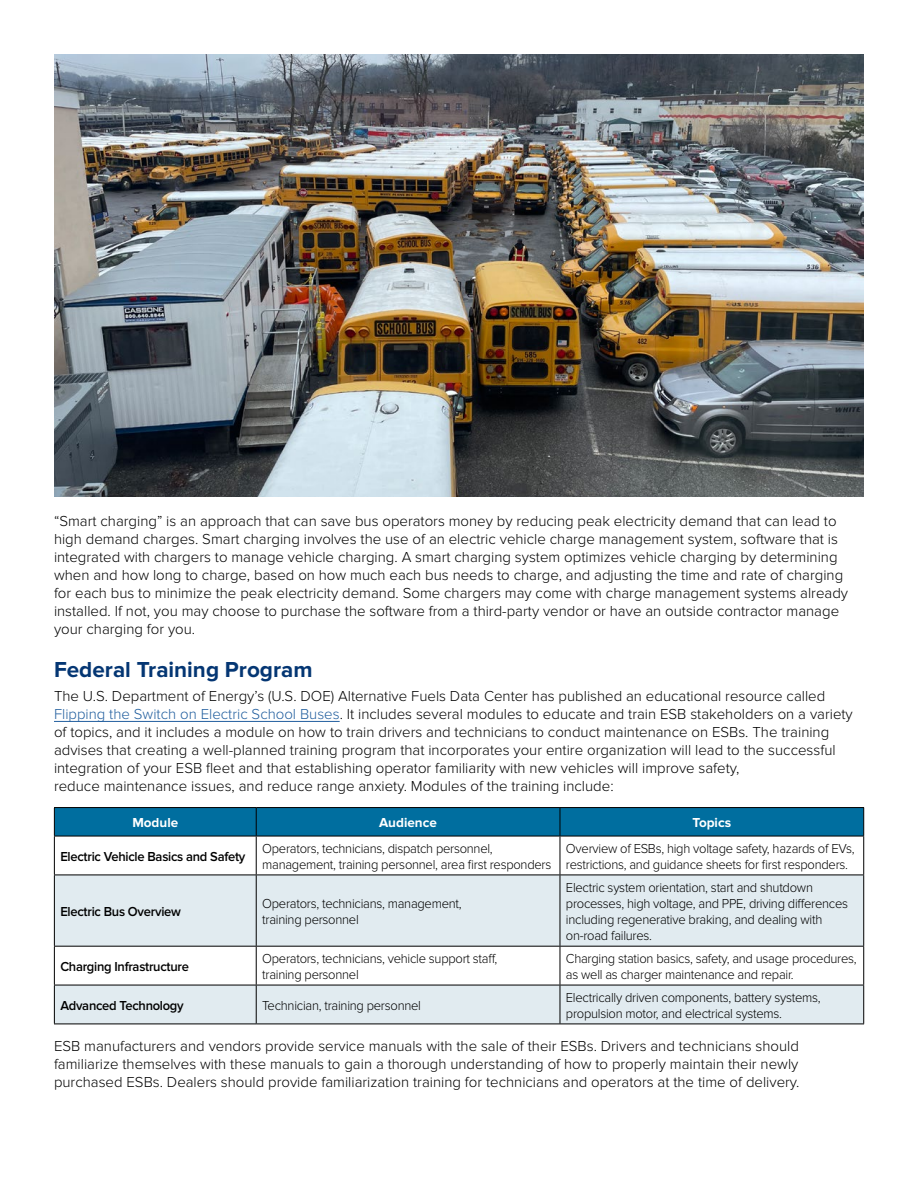
<style>
.page{position:relative;width:918px;height:1188px;background:#fff}
.page>*{position:absolute;margin:0;border:0;box-sizing:border-box;transform-origin:0 0}
.Sub_1_-_Match_Header_Bar_Color{font:700 22.5px "Proxima Nova";color:#043673}
.Body{font:300 15px/18px "Proxima Nova";color:#000}
.H1_new{font:300 13.5px/16.2px "Proxima Nova";letter-spacing:-.02em;color:#000;scale:.96 1}
.H1_new-2{font:600 13.5px "Proxima Nova";letter-spacing:-.02em;color:#000;scale:.96 1}
.H1_new-3{font:700 13.5px "Proxima Nova";color:#fff}
.s1{color:#215e9e}
</style>
<div class="page">
<hr style="left:54px;top:721px;width:286px;height:1px;background:#215e9e">
<svg style="left:55px;top:837px;width:808px;height:38px"></svg>
<svg style="left:55px;top:876px;width:808px;height:148px;fill:#e1ebf0"></svg>
<hr style="left:54px;top:807px;width:202px;height:1px;background:#000">
<hr style="left:256px;top:807px;width:304px;height:1px;background:#000">
<hr style="left:560px;top:807px;width:304px;height:1px;background:#000">
<svg style="left:54px;top:808px;width:810px;height:28px;background:#006b9a"></svg>
<hr style="left:54px;top:836px;width:202px;height:1px;background:#000">
<hr style="left:54px;top:836px;width:1px;height:39px;background:#000">
<hr style="left:256px;top:836px;width:304px;height:1px;background:#000">
<hr style="left:256px;top:836px;width:1px;height:39px;background:#000">
<hr style="left:560px;top:836px;width:304px;height:1px;background:#000">
<hr style="left:560px;top:836px;width:1px;height:39px;background:#000">
<hr style="left:863px;top:836px;width:1px;height:39px;background:#000">
<hr style="left:54px;top:875px;width:202px;height:1px;background:#000">
<hr style="left:54px;top:875px;width:1px;height:71px;background:#000">
<hr style="left:256px;top:875px;width:304px;height:1px;background:#000">
<hr style="left:256px;top:875px;width:1px;height:71px;background:#000">
<hr style="left:560px;top:875px;width:304px;height:1px;background:#000">
<hr style="left:560px;top:875px;width:1px;height:71px;background:#000">
<hr style="left:863px;top:875px;width:1px;height:71px;background:#000">
<hr style="left:54px;top:946px;width:202px;height:1px;background:#000">
<hr style="left:54px;top:947px;width:1px;height:38px;background:#000">
<hr style="left:256px;top:946px;width:304px;height:1px;background:#000">
<hr style="left:256px;top:947px;width:1px;height:38px;background:#000">
<hr style="left:560px;top:946px;width:304px;height:1px;background:#000">
<hr style="left:560px;top:947px;width:1px;height:38px;background:#000">
<hr style="left:863px;top:947px;width:1px;height:38px;background:#000">
<hr style="left:54px;top:985px;width:202px;height:1px;background:#000">
<hr style="left:54px;top:985px;width:1px;height:39px;background:#000">
<hr style="left:256px;top:985px;width:304px;height:1px;background:#000">
<hr style="left:256px;top:985px;width:1px;height:39px;background:#000">
<hr style="left:560px;top:985px;width:304px;height:1px;background:#000">
<hr style="left:560px;top:985px;width:1px;height:39px;background:#000">
<hr style="left:863px;top:985px;width:1px;height:39px;background:#000">
<hr style="left:54px;top:1024px;width:202px;height:1px;background:#000">
<hr style="left:256px;top:1024px;width:304px;height:1px;background:#000">
<hr style="left:560px;top:1024px;width:304px;height:1px;background:#000">
<img style="left:54px;top:54px;width:810px;height:443px">
<p class="Body" style="left:54px;top:512px;width:796px">“Smart charging” is an approach that can save bus operators money by reducing peak electricity demand that can lead to high demand charges. Smart charging involves the use of an electric vehicle charge management system, software that is integrated with chargers to manage vehicle charging. A smart charging system optimizes vehicle charging by determining when and how long to charge, based on how much each bus needs to charge, and adjusting the time and rate of charging for each bus to minimize the peak electricity demand. Some chargers may come with charge management systems already installed. If not, you may choose to purchase the software from a third-party vendor or have an outside contractor manage your charging for you.</p>
<p class="Sub_1_-_Match_Header_Bar_Color" style="left:54px;top:657px;width:260px">Federal Training Program</p>
<p class="Body" style="left:54px;top:688px;width:800px">The U.S. Department of Energy’s (U.S. DOE) Alternative Fuels Data Center has published an educational resource called <span class="s1">Flipping the Switch on Electric School Buses</span>. It includes several modules to educate and train ESB stakeholders on a variety of topics, and it includes a module on how to train drivers and technicians to conduct maintenance on ESBs. The training advises that creating a well-planned training program that incorporates your entire organization will lead to the successful integration of your ESB fleet and that establishing operator familiarity with new vehicles will improve safety,<br>reduce maintenance issues, and reduce range anxiety. Modules of the training include:</p>
<p class="H1_new-3" style="left:132px;top:815px;width:47px">Module</p>
<p class="H1_new-3" style="left:379px;top:815px;width:59px">Audience</p>
<p class="H1_new-3" style="left:692px;top:815px;width:40px">Topics</p>
<p class="H1_new-2" style="left:60px;top:849px;width:194px">Electric Vehicle Basics and Safety</p>
<p class="H1_new" style="left:262px;top:840px;width:303px">Operators, technicians, dispatch personnel, management, training personnel, area first responders</p>
<p class="H1_new" style="left:566px;top:840px;width:302px">Overview of ESBs, high voltage safety, hazards of EVs, restrictions, and guidance sheets for first responders.</p>
<p class="H1_new-2" style="left:60px;top:904px;width:127px">Electric Bus Overview</p>
<p class="H1_new" style="left:262px;top:895px;width:209px">Operators, technicians, management, training personnel</p>
<p class="H1_new" style="left:566px;top:879px;width:295px">Electric system orientation, start and shutdown processes, high voltage, and PPE, driving differences including regenerative braking, and dealing with on-road failures.</p>
<p class="H1_new-2" style="left:60px;top:959px;width:136px">Charging Infrastructure</p>
<p class="H1_new" style="left:262px;top:950px;width:246px">Operators, technicians, vehicle support staff, training personnel</p>
<p class="H1_new" style="left:566px;top:950px;width:304px">Charging station basics, safety, and usage procedures, as well as charger maintenance and repair.</p>
<p class="H1_new-2" style="left:60px;top:998px;width:130px">Advanced Technology</p>
<p class="H1_new" style="left:262px;top:997px;width:167px">Technician, training personnel</p>
<p class="H1_new" style="left:566px;top:989px;width:267px">Electrically driven components, battery systems, propulsion motor, and electrical systems.</p>
<p class="Body" style="left:54px;top:1037px;width:747px;text-align:justify">ESB manufacturers and vendors provide service manuals with the sale of their ESBs. Drivers and technicians should familiarize themselves with these manuals to gain a thorough understanding of how to properly maintain their newly purchased ESBs. Dealers should provide familiarization training for technicians and operators at the time of delivery.</p>
</div>
